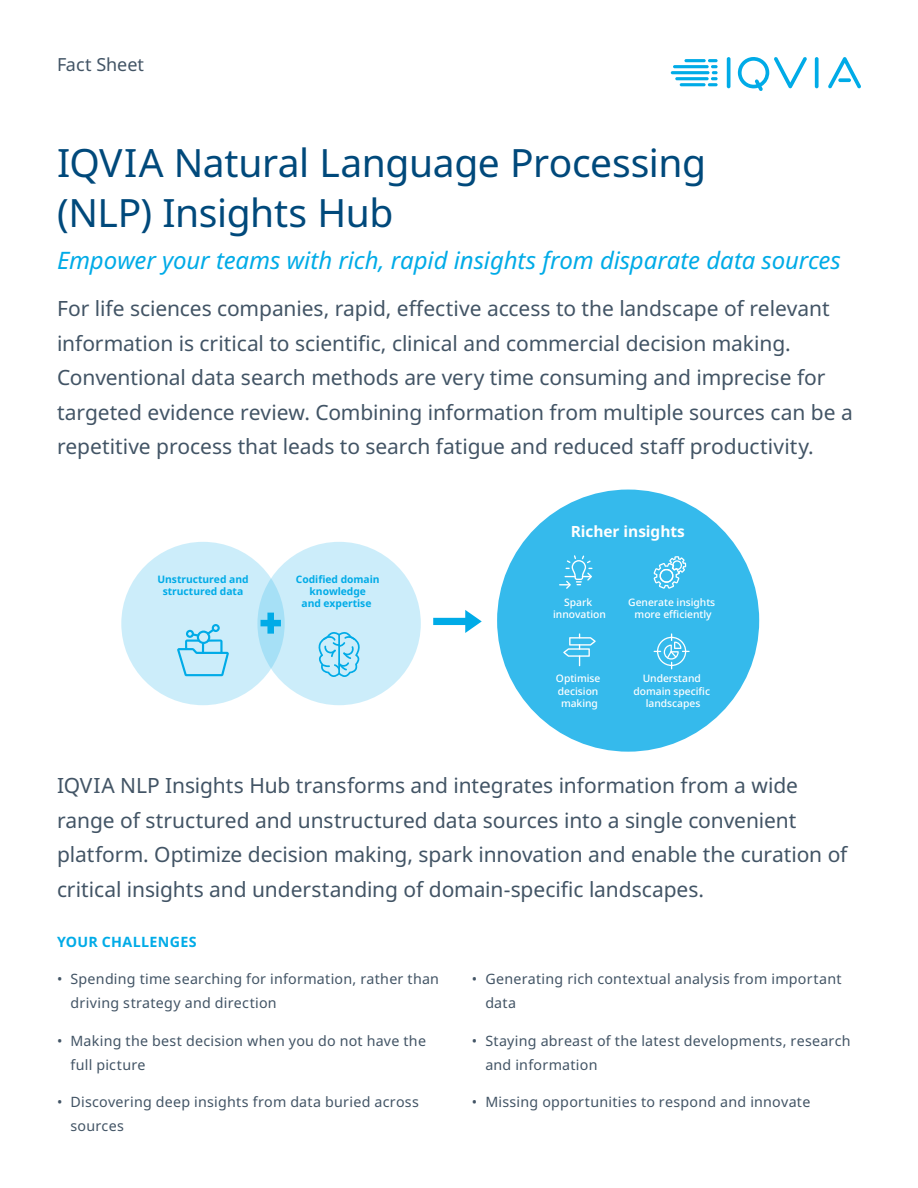
<style>
.page{position:relative;width:918px;height:1188px;background:#fff}
.page>*{position:absolute;margin:0;border:0;box-sizing:border-box;transform-origin:0 0}
.t1{font:39px "Noto Sans";letter-spacing:-.01em;color:#00497b}
.Title_subhead{font:italic 24px "Noto Sans";letter-spacing:-.005em;color:#00abe7}
.Intro{font:21px/34.5px "Noto Sans";letter-spacing:-.005em;color:#425465}
.t2{font:18px "Noto Sans";color:#425465}
.t3{font:700 15.45px "Noto Sans";letter-spacing:-.005em;color:#fff}
.t4{font:14.25px/24px "Noto Sans";letter-spacing:.02em;color:#425465}
.Subheading{font:700 14.25px "Noto Sans";letter-spacing:.02em;color:#00abe7}
.t5{font:500 10.35px/12.3px "Noto Sans";letter-spacing:-.005em;color:#fff;text-align:center}
.t6{font:700 10.35px/12.3px "Noto Sans";letter-spacing:-.005em;color:#00abe7;text-align:center}
</style>
<div class="page">
<hr style="left:727px;top:57px;width:3px;height:31px;background:#00abe7;border-radius:2px">
<svg style="left:815px;top:57px;width:4px;height:31px"></svg>
<svg style="left:737px;top:57px;width:70px;height:34px"></svg>
<svg style="left:828px;top:57px;width:33px;height:32px"></svg>
<hr style="left:680px;top:83px;width:26px;height:3px;background:#00abe7;border-radius:2px">
<svg style="left:708px;top:59px;width:10px;height:27px"></svg>
<hr style="left:675px;top:77px;width:34px;height:3px;background:#00abe7;border-radius:2px">
<hr style="left:671px;top:71px;width:39px;height:3px;background:#00abe7;border-radius:2px">
<hr style="left:673px;top:65px;width:36px;height:3px;background:#00abe7;border-radius:2px">
<hr style="left:684px;top:59px;width:22px;height:3px;background:#00abe7;border-radius:2px">
<div style="left:121px;top:542px;width:164px;height:163px;background:#ccedfa;border-radius:50%"></div>
<div style="left:497px;top:490px;width:262px;height:262px;background:#35baec;border-radius:50%"></div>
<svg style="left:257px;top:542px;width:164px;height:163px;background:#c9ecf9"></svg>
<svg style="left:261px;top:613px;width:20px;height:21px"></svg>
<svg style="left:433px;top:610px;width:49px;height:23px"></svg>
<svg style="left:177px;top:624px;width:52px;height:52px"></svg>
<svg style="left:318px;top:631px;width:42px;height:46px;background:#99dcf5"></svg>
<svg style="left:559px;top:555px;width:34px;height:34px"></svg>
<svg style="left:653px;top:556px;width:33px;height:33px"></svg>
<svg style="left:563px;top:633px;width:33px;height:33px"></svg>
<svg style="left:654px;top:633px;width:36px;height:36px"></svg>
<p class="t2" style="left:57px;top:52px;width:89px">Fact Sheet</p>
<p class="t1" style="left:57px;top:136px;width:651px">IQVIA Natural Language Processing</p>
<p class="t1" style="left:57px;top:185px;width:338px">(NLP) Insights Hub</p>
<p class="Title_subhead" style="left:57px;top:243px;width:785px">Empower your teams with rich, rapid insights from disparate data sources</p>
<p class="Intro" style="left:57px;top:292px;width:797px">For life sciences companies, rapid, effective access to the landscape of relevant information is critical to scientific, clinical and commercial decision making.<br>Conventional data search methods are very time consuming and imprecise for targeted evidence review. Combining information from multiple sources can be a repetitive process that leads to search fatigue and reduced staff productivity.</p>
<p class="t6" style="left:157px;top:573px;width:93px">Unstructured and structured data</p>
<p class="t6" style="left:296px;top:573px;width:85px">Codified domain knowledge<br>and expertise</p>
<p class="t3" style="left:571px;top:521px;width:116px">Richer insights</p>
<p class="t5" style="left:553px;top:596px;width:54px">Spark innovation</p>
<p class="t5" style="left:628px;top:596px;width:88px">Generate insights more efficiently</p>
<p class="t5" style="left:556px;top:673px;width:46px;text-align:left">Optimise decision making</p>
<p class="t5" style="left:634px;top:673px;width:78px">Understand domain specific landscapes</p>
<p class="Intro" style="left:57px;top:769px;width:792px">IQVIA NLP Insights Hub transforms and integrates information from a wide range of structured and unstructured data sources into a single convenient platform. Optimize decision making, spark innovation and enable the curation of critical insights and understanding of domain-specific landscapes.</p>
<p class="Subheading" style="left:57px;top:932px;width:141px">YOUR CHALLENGES</p>
<p class="t4" style="left:71px;top:968px;width:370px;text-indent:-14px">• Spending time searching for information, rather than driving strategy and direction</p>
<p class="t4" style="left:71px;top:1029px;width:357px;text-indent:-14px">• Making the best decision when you do not have the full picture</p>
<p class="t4" style="left:71px;top:1091px;width:350px;text-indent:-14px">• Discovering deep insights from data buried across sources</p>
<p class="t4" style="left:485px;top:968px;width:358px;text-indent:-14px">• Generating rich contextual analysis from important data</p>
<p class="t4" style="left:485px;top:1029px;width:367px;text-indent:-14px">• Staying abreast of the latest developments, research and information</p>
<p class="t4" style="left:472px;top:1091px;width:340px">• Missing opportunities to respond and innovate</p>
</div>
